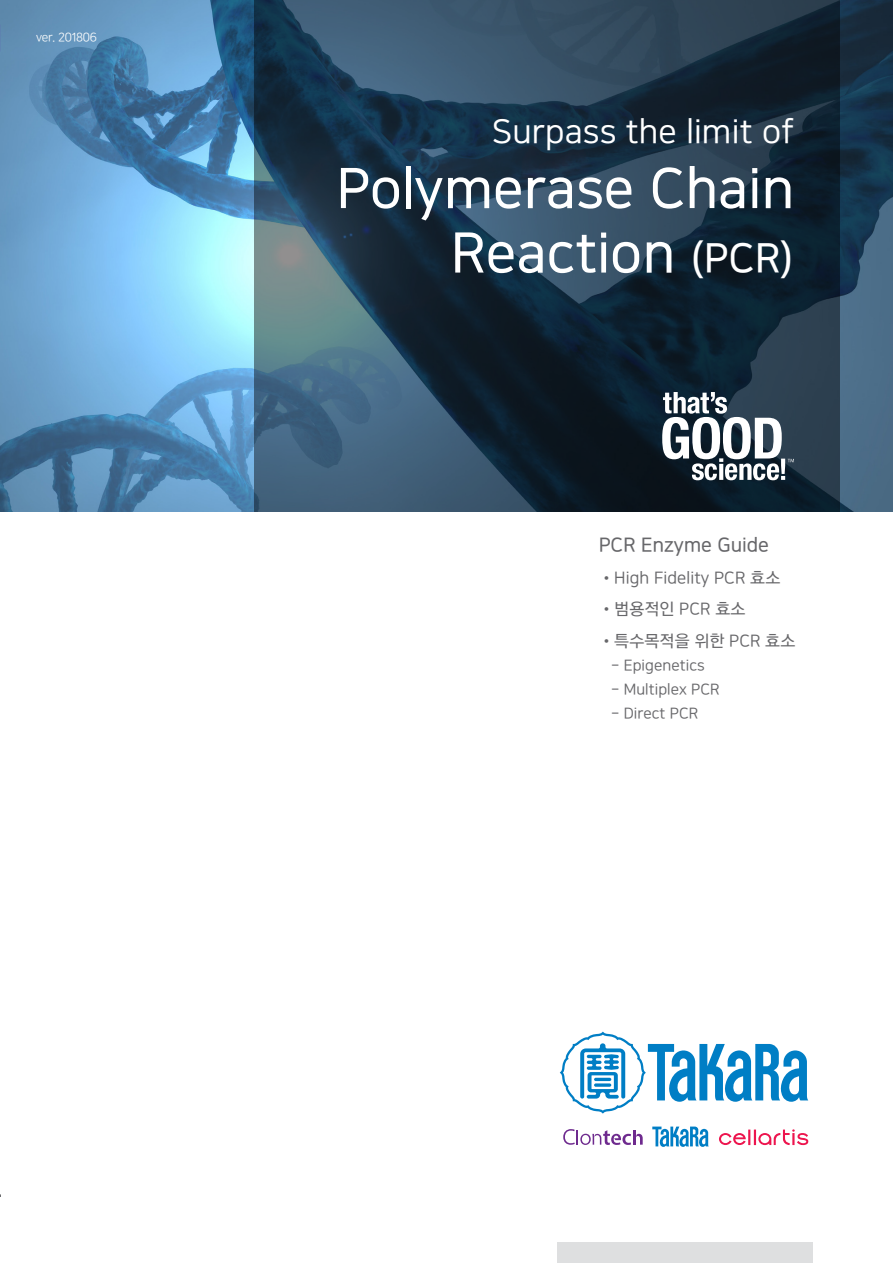
<style>
.page{position:relative;width:893px;height:1263px;background:#fff}
.page>*{position:absolute;margin:0;border:0;box-sizing:border-box;transform-origin:0 0}
.t1{font:55.5px/64.5px "TDTD Gothic OTF Bold";color:#fff;text-align:right}
.t2{font:33px "TDTD Gothic OTF Medium";color:#fff}
.t3{font:19.5px "TDTD Gothic OTF Bold";color:#67676a}
.t4{font:16.5px "TDTD Gothic OTF Medium";color:#67676a}
.t5{font:15px "TDTD Gothic OTF Medium";color:#67676a}
.t6{font:12px "TDTD Gothic OTF Light";letter-spacing:-.03em;color:#fff}
.s1{font-size:40.5px}
.s2{font-family:"Nanum Gothic OTF"}
</style>
<div class="page">
<img style="left:0;top:0;width:893px;height:512px">
<svg style="left:560px;top:1032px;width:248px;height:81px"></svg>
<svg style="left:563px;top:1129px;width:80px;height:16px"></svg>
<svg style="left:652px;top:1126px;width:57px;height:21px"></svg>
<svg style="left:719px;top:1129px;width:89px;height:16px"></svg>
<div style="left:557px;top:1242px;width:256px;height:21px;background:#dedfe0"></div>
<svg style="left:255px;top:0;width:585px;height:512px;background:#253c4e"></svg>
<svg style="left:662px;top:392px;width:132px;height:88px"></svg>
<p class="t6" style="left:36px;top:31px;width:62px">ver. 201806</p>
<p class="t2" style="left:492px;top:114px;width:304px">Surpass the limit of</p>
<p class="t1" style="left:336px;top:158px;width:459px">Polymerase Chain<br>Reaction <span class="s1">(PCR)</span></p>
<p class="t3" style="left:599px;top:535px;width:172px">PCR Enzyme Guide</p>
<p class="t4" style="left:599px;top:569px;width:183px"><span class="s2">•</span>High Fidelity PCR 효소</p>
<p class="t4" style="left:599px;top:601px;width:148px"><span class="s2">•</span>범용적인 PCR 효소</p>
<p class="t4" style="left:599px;top:632px;width:198px"><span class="s2">•</span>특수목적을 위한 PCR 효소</p>
<p class="t5" style="left:611px;top:657px;width:95px">- Epigenetics</p>
<p class="t5" style="left:611px;top:681px;width:110px">- Multiplex PCR</p>
<p class="t5" style="left:611px;top:705px;width:89px">- Direct PCR</p>
</div>
